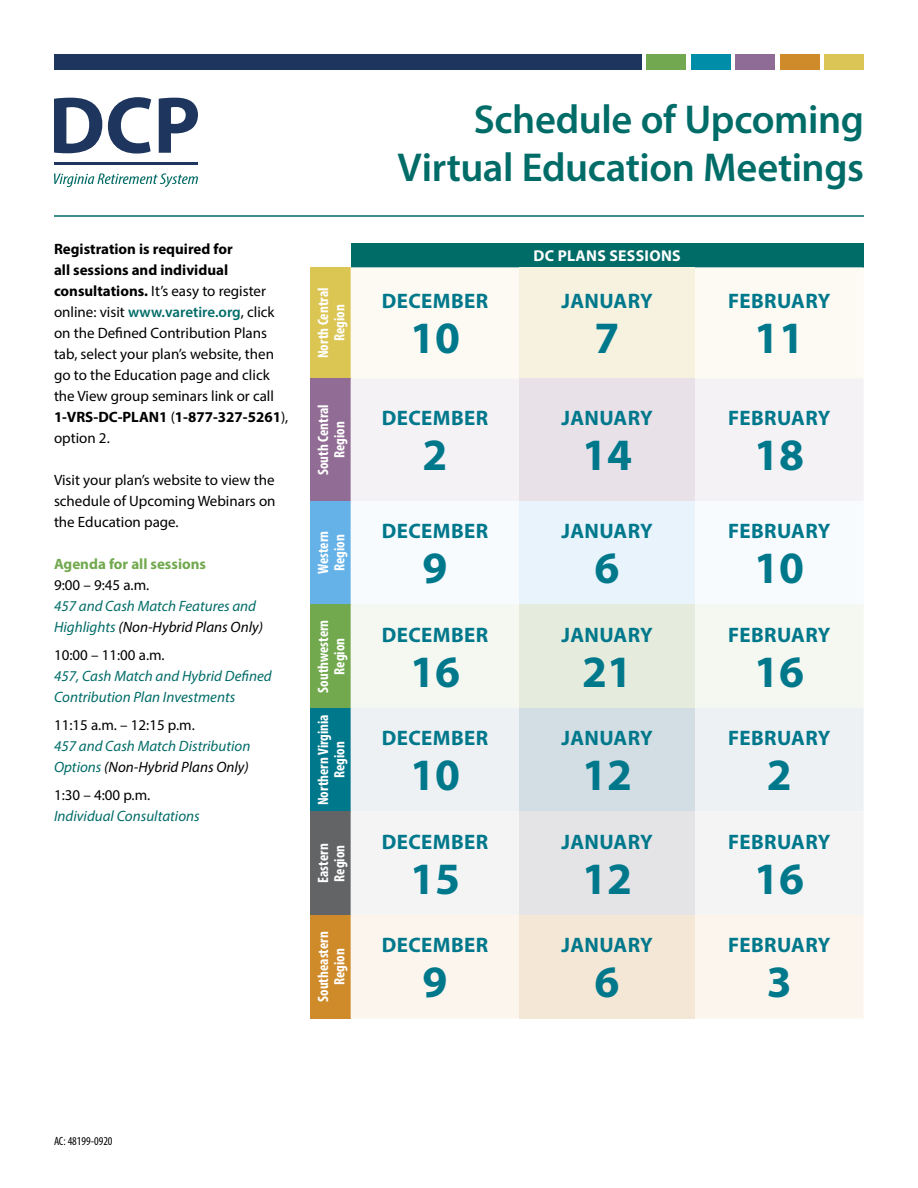
<style>
.page{position:relative;width:918px;height:1188px;background:#fff}
.page>*{position:absolute;margin:0;border:0;box-sizing:border-box;transform-origin:0 0}
.t1{font:700 45px "Myriad Pro";color:#00788c}
.t2{font:600 40.5px/48.6px "Myriad Pro";letter-spacing:-.01em;color:#006c68;text-align:right}
.t3{font:700 21px "Myriad Pro";letter-spacing:.02em;color:#00788c}
.t4{font:700 15.75px "Myriad Pro";letter-spacing:.02em;color:#fff}
.t5{font:15px/21px "Myriad Pro";color:#000}
.t6{font:italic 15px/21px "Myriad Pro";color:#006c68}
.t7{font:700 condensed 15px/16.5px "Myriad Pro";color:#fff;text-align:center}
.t8{font:700 15px "Myriad Pro";color:#72a94e}
.t9{font:condensed 12px "Myriad Pro";color:#000}
.s1{font-weight:700}
.s2{font-weight:600;color:#006c68}
.s3{color:#000}
</style>
<div class="page">
<hr style="left:54px;top:215px;width:810px;height:2px;background:#006c68">
<hr style="left:54px;top:162px;width:144px;height:2px;background:#1e355e">
<svg style="left:54px;top:173px;width:144px;height:14px"></svg>
<svg style="left:54px;top:98px;width:48px;height:55px"></svg>
<svg style="left:108px;top:97px;width:43px;height:57px"></svg>
<svg style="left:159px;top:98px;width:39px;height:55px"></svg>
<div style="left:824px;top:54px;width:40px;height:15px;background:#dac556"></div>
<div style="left:780px;top:54px;width:40px;height:15px;background:#cf8b2a"></div>
<div style="left:736px;top:54px;width:39px;height:15px;background:#8f6c95"></div>
<div style="left:691px;top:54px;width:40px;height:15px;background:#008da8"></div>
<div style="left:647px;top:54px;width:39px;height:15px;background:#71a850"></div>
<div style="left:54px;top:54px;width:588px;height:15px;background:#1e355e"></div>
<div style="left:351px;top:243px;width:513px;height:24px;background:#006c68"></div>
<div style="left:310px;top:267px;width:41px;height:112px;background:#dbc553"></div>
<div style="left:351px;top:267px;width:513px;height:111px;background:#fcfaf2"></div>
<div style="left:519px;top:267px;width:176px;height:112px;background:#f7f2e0"></div>
<div style="left:310px;top:379px;width:41px;height:122px;background:#916c95"></div>
<div style="left:351px;top:379px;width:512px;height:122px;background:#f5f2f5"></div>
<div style="left:519px;top:379px;width:176px;height:122px;background:#e8e1e8"></div>
<div style="left:310px;top:501px;width:41px;height:104px;background:#65b2e8"></div>
<div style="left:519px;top:501px;width:176px;height:104px;background:#e8f3fc"></div>
<div style="left:310px;top:605px;width:41px;height:103px;background:#72a94e"></div>
<div style="left:351px;top:605px;width:512px;height:103px;background:#f5f7f1"></div>
<div style="left:519px;top:605px;width:176px;height:103px;background:#e6ecdd"></div>
<div style="left:310px;top:708px;width:41px;height:103px;background:#00788c"></div>
<div style="left:351px;top:708px;width:513px;height:103px;background:#edf1f3"></div>
<div style="left:519px;top:708px;width:176px;height:103px;background:#d2dee3"></div>
<div style="left:310px;top:811px;width:41px;height:104px;background:#636466"></div>
<div style="left:351px;top:811px;width:512px;height:104px;background:#f4f4f5"></div>
<div style="left:519px;top:811px;width:176px;height:104px;background:#e4e4e6"></div>
<div style="left:310px;top:915px;width:41px;height:103px;background:#cf8b2a"></div>
<div style="left:351px;top:915px;width:513px;height:103px;background:#fbf5ee"></div>
<div style="left:519px;top:915px;width:176px;height:103px;background:#f5e7d5"></div>
<p class="t5" style="left:54px;top:238px;width:236px"><span class="s1">Registration is required for<br>all sessions and individual consultations.</span> It’s easy to register online: visit <span class="s2">www.varetire.org</span>, click on the Defined Contribution Plans tab, select your plan’s website, then go to the Education page and click the View group seminars link or call<br><span class="s1">1-VRS-DC-PLAN1</span> (<span class="s1">1-877-327-5261</span>), option 2.</p>
<p class="t5" style="left:54px;top:469px;width:223px;text-align:justify">Visit your plan’s website to view the schedule of Upcoming Webinars on the Education page.</p>
<p class="t8" style="left:54px;top:554px;width:154px">Agenda for all sessions</p>
<p class="t5" style="left:54px;top:574px;width:97px">9:00 – 9:45 a.m.</p>
<p class="t6" style="left:54px;top:595px;width:210px">457 and Cash Match Features and<br>Highlights <span class="s3">(Non-Hybrid Plans Only)</span></p>
<p class="t5" style="left:54px;top:644px;width:112px">10:00 – 11:00 a.m.</p>
<p class="t6" style="left:54px;top:665px;width:219px">457, Cash Match and Hybrid Defined<br>Contribution Plan Investments</p>
<p class="t5" style="left:54px;top:714px;width:142px">11:15 a.m. – 12:15 p.m.</p>
<p class="t6" style="left:54px;top:735px;width:198px">457 and Cash Match Distribution<br>Options <span class="s3">(Non-Hybrid Plans Only)</span></p>
<p class="t5" style="left:54px;top:784px;width:98px">1:30 – 4:00 p.m.</p>
<p class="t6" style="left:54px;top:805px;width:147px">Individual Consultations</p>
<h2 class="t2" style="left:398px;top:94px;width:468px">Schedule of Upcoming<br>Virtual Education Meetings</h2>
<p class="t7" style="left:315px;top:358px;width:72px;rotate:-90deg">North Central<br>Region</p>
<h3 class="t3" style="left:382px;top:288px;width:108px">DECEMBER</h3>
<h1 class="t1" style="left:410px;top:309px;width:51px">10</h1>
<p class="t7" style="left:315px;top:475px;width:72px;rotate:-90deg">South Central<br>Region</p>
<h3 class="t3" style="left:382px;top:404px;width:108px">DECEMBER</h3>
<h1 class="t1" style="left:423px;top:426px;width:26px">2</h1>
<p class="t7" style="left:315px;top:574px;width:45px;text-align:left;rotate:-90deg">Western<br>Region</p>
<h3 class="t3" style="left:382px;top:517px;width:108px">DECEMBER</h3>
<h1 class="t1" style="left:423px;top:539px;width:26px">9</h1>
<p class="t7" style="left:315px;top:693px;width:74px;rotate:-90deg">Southwestern<br>Region</p>
<h3 class="t3" style="left:382px;top:621px;width:108px">DECEMBER</h3>
<h1 class="t1" style="left:410px;top:642px;width:51px">16</h1>
<p class="t7" style="left:315px;top:805px;width:93px;rotate:-90deg">Northern Virginia<br>Region</p>
<p class="t7" style="left:315px;top:883px;width:41px;text-align:left;rotate:-90deg">Eastern<br>Region</p>
<h3 class="t3" style="left:382px;top:724px;width:108px">DECEMBER</h3>
<h1 class="t1" style="left:410px;top:746px;width:51px">10</h1>
<h3 class="t3" style="left:382px;top:828px;width:108px">DECEMBER</h3>
<h1 class="t1" style="left:410px;top:849px;width:51px">15</h1>
<p class="t7" style="left:315px;top:1002px;width:72px;rotate:-90deg">Southeastern<br>Region</p>
<h3 class="t3" style="left:382px;top:931px;width:108px">DECEMBER</h3>
<h1 class="t1" style="left:423px;top:953px;width:26px">9</h1>
<p class="t4" style="left:534px;top:245px;width:149px">DC PLANS SESSIONS</p>
<h3 class="t3" style="left:561px;top:288px;width:93px">JANUARY</h3>
<h1 class="t1" style="left:595px;top:309px;width:26px">7</h1>
<h3 class="t3" style="left:561px;top:404px;width:93px">JANUARY</h3>
<h1 class="t1" style="left:582px;top:426px;width:51px">14</h1>
<h3 class="t3" style="left:561px;top:517px;width:93px">JANUARY</h3>
<h1 class="t1" style="left:595px;top:539px;width:26px">6</h1>
<h3 class="t3" style="left:561px;top:621px;width:93px">JANUARY</h3>
<h1 class="t1" style="left:582px;top:642px;width:51px">21</h1>
<h3 class="t3" style="left:561px;top:724px;width:93px">JANUARY</h3>
<h1 class="t1" style="left:582px;top:746px;width:51px">12</h1>
<h3 class="t3" style="left:561px;top:828px;width:93px">JANUARY</h3>
<h1 class="t1" style="left:582px;top:849px;width:51px">12</h1>
<h3 class="t3" style="left:561px;top:931px;width:93px">JANUARY</h3>
<h1 class="t1" style="left:595px;top:953px;width:26px">6</h1>
<h3 class="t3" style="left:728px;top:288px;width:104px">FEBRUARY</h3>
<h1 class="t1" style="left:754px;top:309px;width:51px">11</h1>
<h3 class="t3" style="left:728px;top:404px;width:104px">FEBRUARY</h3>
<h1 class="t1" style="left:754px;top:426px;width:51px">18</h1>
<h3 class="t3" style="left:728px;top:517px;width:104px">FEBRUARY</h3>
<h1 class="t1" style="left:754px;top:539px;width:51px">10</h1>
<h3 class="t3" style="left:728px;top:621px;width:104px">FEBRUARY</h3>
<h1 class="t1" style="left:754px;top:642px;width:51px">16</h1>
<h3 class="t3" style="left:728px;top:724px;width:104px">FEBRUARY</h3>
<h1 class="t1" style="left:767px;top:746px;width:26px">2</h1>
<h3 class="t3" style="left:728px;top:828px;width:104px">FEBRUARY</h3>
<h1 class="t1" style="left:754px;top:849px;width:51px">16</h1>
<h3 class="t3" style="left:728px;top:931px;width:104px">FEBRUARY</h3>
<h1 class="t1" style="left:767px;top:953px;width:26px">3</h1>
<p class="t9" style="left:54px;top:1133px;width:60px">AC: 48199-0920</p>
</div>
